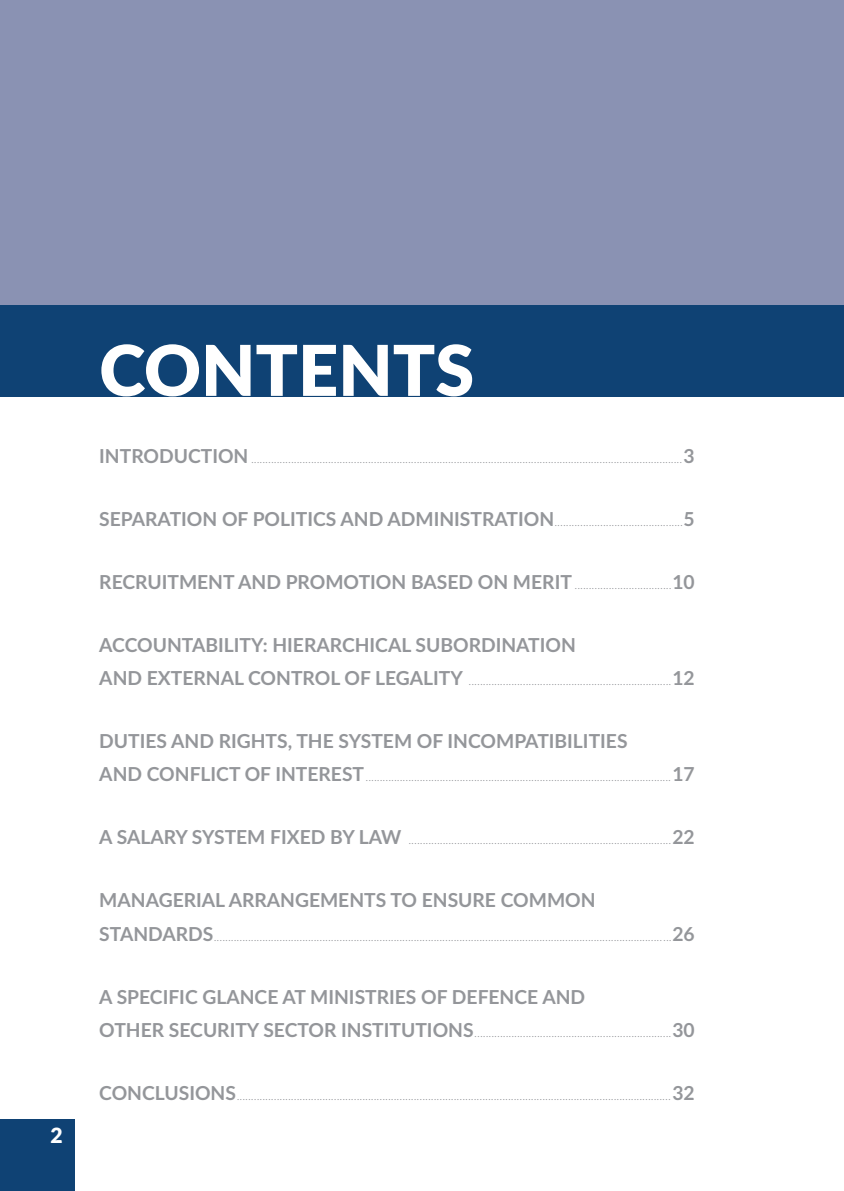
<style>
.page{position:relative;width:844px;height:1191px;background:#fff}
.page>*{position:absolute;margin:0;border:0;box-sizing:border-box;transform-origin:0 0}
.t1{font:900 70px "Lato";color:#fff}
.t2{font:100 33.25px "Lato";color:#fff}
.t3{font:900 21px "Lato";color:#fff}
.t4{font:700 19.25px "Lato";color:#94969a}
.t5{font:300 12.25px "Lato";color:#94969a}
.s1{font-weight:700;font-size:19.25px}
.s2{font-weight:300;font-size:12.25px}
</style>
<div class="page">
<div style="left:0;top:0;width:843px;height:397px;background:#8a92b3"></div>
<div style="left:0;top:306px;width:843px;height:91px;background:#0f4274"></div>
<div style="left:0;top:1119px;width:74px;height:72px;background:#0f4274"></div>
<h3 class="t3" style="left:50px;top:1119px;width:14px">2</h3>
<h2 class="t2" style="left:99px;top:319px;width:525px">magnit, sedit eseceaque prepe natur»</h2>
<h1 class="t1" style="left:99px;top:318px;width:376px">CONTENTS</h1>
<p class="t5" style="left:99px;top:450px;width:597px"><span class="s1">INTRODUCTION</span> .......................................................................................................................................................<span class="s1">3</span></p>
<p class="t5" style="left:99px;top:513px;width:596px"><span class="s1">SEPARATION OF POLITICS AND ADMINISTRATION</span>.............................................<span class="s1">5</span></p>
<h3 class="t4" style="left:99px;top:567px;width:596px">RECRUITMENT AND PROMOTION BASED ON MERIT <span class="s2">..................................</span>10</h3>
<h3 class="t4" style="left:99px;top:630px;width:478px">ACCOUNTABILITY: HIERARCHICAL SUBORDINATION</h3>
<p class="t5" style="left:99px;top:672px;width:596px"><span class="s1">AND EXTERNAL CONTROL OF LEGALITY</span> .......................................................................<span class="s1">12</span></p>
<h3 class="t4" style="left:99px;top:727px;width:529px">DUTIES AND RIGHTS, THE SYSTEM OF INCOMPATIBILITIES</h3>
<p class="t5" style="left:99px;top:768px;width:596px"><span class="s1">AND CONFLICT OF INTEREST</span>...........................................................................................................<span class="s1">17</span></p>
<p class="t5" style="left:99px;top:831px;width:596px"><span class="s1">A SALARY SYSTEM FIXED BY LAW</span> ............................................................................................<span class="s1">22</span></p>
<h3 class="t4" style="left:99px;top:886px;width:497px">MANAGERIAL ARRANGEMENTS TO ENSURE COMMON</h3>
<p class="t5" style="left:99px;top:927px;width:596px"><span class="s1">STANDARDS</span>................................................................................................................................................................<span class="s1">26</span></p>
<h3 class="t4" style="left:99px;top:982px;width:487px">A SPECIFIC GLANCE AT MINISTRIES OF DEFENCE AND</h3>
<p class="t5" style="left:99px;top:1024px;width:596px"><span class="s1">OTHER SECURITY SECTOR INSTITUTIONS</span>.....................................................................<span class="s1">30</span></p>
<p class="t5" style="left:99px;top:1087px;width:596px"><span class="s1">CONCLUSIONS</span>........................................................................................................................................................<span class="s1">32</span></p>
</div>
